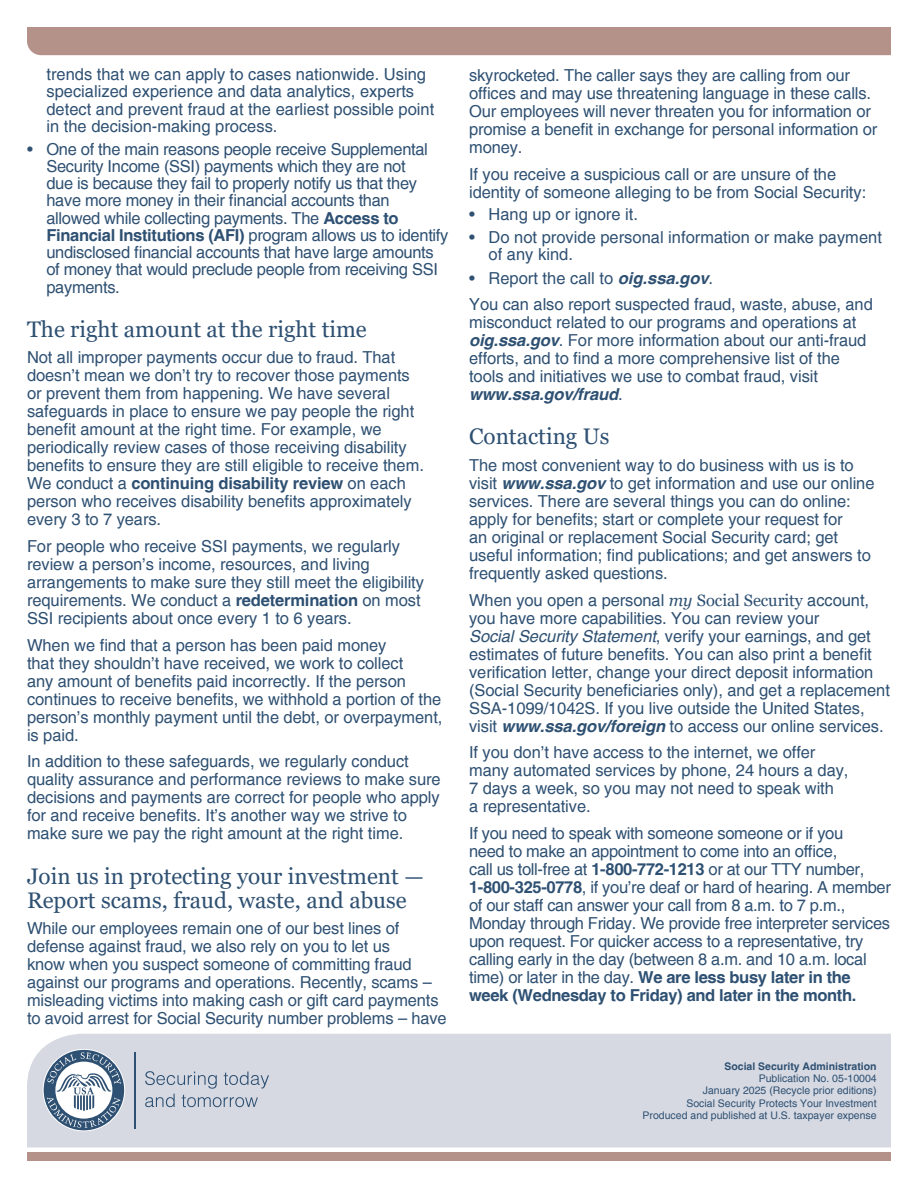
<style>
.page{position:relative;width:918px;height:1188px;background:#fff}
.page>*{position:absolute;margin:0;border:0;box-sizing:border-box;transform-origin:0 0}
.t1{font:22.5px/24px "Georgia";color:#2e5072}
.t2{font:16.5px/18px "Helvetica";letter-spacing:-.005em;color:#2e5072}
.t3{font:10.5px "Helvetica";color:#2e5072}
.t4{font:700 10.5px "Helvetica";color:#2e5072}
.s1{font-weight:700}
.s2{font-weight:700;font-style:italic}
.s3{font-family:"Georgia";font-style:italic}
.s4{font-family:"Georgia"}
.s5{font-style:italic}
</style>
<div class="page">
<div style="left:27px;top:27px;width:864px;height:28px;background:#b49189"></div>
<div style="left:27px;top:1034px;width:864px;height:113px;background:#d6d9e2"></div>
<div style="left:27px;top:1153px;width:864px;height:8px;background:#b49189"></div>
<svg style="left:145px;top:1071px;width:124px;height:36px;background:#bcc3d0"></svg>
<hr style="left:134px;top:1052px;width:2px;height:76px;background:#2e5072">
<div style="left:44px;top:1050px;width:80px;height:80px;background:#2e5072;border-radius:50%"></div>
<svg style="left:47px;top:1052px;width:74px;height:76px"></svg>
<p class="t2" style="left:46px;top:66px;width:389px;line-height:17.2px">trends that we can apply to cases nationwide. Using specialized experience and data analytics, experts detect and prevent fraud at the earliest possible point in the decision-making process.</p>
<p class="t2" style="left:46px;top:141px;width:404px;line-height:17.2px;text-indent:-19px">• One of the main reasons people receive Supplemental Security Income (SSI) payments which they are not<br>due is because they fail to properly notify us that they have more money in their financial accounts than<br>allowed while collecting payments. The <span class="s1">Access to Financial Institutions (AFI)</span> program allows us to identify undisclosed financial accounts that have large amounts of money that would preclude people from receiving SSI payments.</p>
<h1 class="t1" style="left:27px;top:318px;width:341px">The right amount at the right time</h1>
<p class="t2" style="left:27px;top:349px;width:398px">Not all improper payments occur due to fraud. That doesn’t mean we don’t try to recover those payments or prevent them from happening. We have several safeguards in place to ensure we pay people the right benefit amount at the right time. For example, we periodically review cases of those receiving disability benefits to ensure they are still eligible to receive them.<br>We conduct a <span class="s1">continuing disability review</span> on each person who receives disability benefits approximately every 3 to 7 years.</p>
<p class="t2" style="left:27px;top:538px;width:399px">For people who receive SSI payments, we regularly review a person’s income, resources, and living arrangements to make sure they still meet the eligibility requirements. We conduct a <span class="s1">redetermination</span> on most SSI recipients about once every 1 to 6 years.</p>
<p class="t2" style="left:27px;top:637px;width:417px">When we find that a person has been paid money<br>that they shouldn’t have received, we work to collect<br>any amount of benefits paid incorrectly. If the person continues to receive benefits, we withhold a portion of the person’s monthly payment until the debt, or overpayment, is paid.</p>
<p class="t2" style="left:27px;top:753px;width:415px">In addition to these safeguards, we regularly conduct quality assurance and performance reviews to make sure decisions and payments are correct for people who apply for and receive benefits. It’s another way we strive to make sure we pay the right amount at the right time.</p>
<h1 class="t1" style="left:27px;top:864px;width:398px">Join us in protecting your investment —<br>Report scams, fraud, waste, and abuse</h1>
<p class="t2" style="left:27px;top:920px;width:421px">While our employees remain one of our best lines of defense against fraud, we also rely on you to let us<br>know when you suspect someone of committing fraud against our programs and operations. Recently, scams – misleading victims into making cash or gift card payments to avoid arrest for Social Security number problems – have</p>
<p class="t2" style="left:469px;top:67px;width:410px">skyrocketed. The caller says they are calling from our offices and may use threatening language in these calls.<br>Our employees will never threaten you for information or promise a benefit in exchange for personal information or money.</p>
<p class="t2" style="left:469px;top:165px;width:399px">If you receive a suspicious call or are unsure of the identity of someone alleging to be from Social Security:</p>
<p class="t2" style="left:469px;top:206px;width:170px">• Hang up or ignore it.</p>
<p class="t2" style="left:489px;top:229px;width:395px;line-height:17.2px;text-indent:-19px">• Do not provide personal information or make payment of any kind.</p>
<p class="t2" style="left:469px;top:269px;width:246px">• Report the call to <span class="s2">oig.ssa.gov</span>.</p>
<p class="t2" style="left:469px;top:296px;width:405px">You can also report suspected fraud, waste, abuse, and misconduct related to our programs and operations at <span class="s2">oig.ssa.gov</span>. For more information about our anti-fraud efforts, and to find a more comprehensive list of the tools and initiatives we use to combat fraud, visit <span class="s2">www.ssa.gov/fraud</span>.</p>
<h1 class="t1" style="left:469px;top:425px;width:142px">Contacting Us</h1>
<p class="t2" style="left:469px;top:457px;width:407px">The most convenient way to do business with us is to visit <span class="s2">www.ssa.gov</span> to get information and use our online services. There are several things you can do online: apply for benefits; start or complete your request for<br>an original or replacement Social Security card; get useful information; find publications; and get answers to frequently asked questions.</p>
<p class="t2" style="left:469px;top:592px;width:422px">When you open a personal <span class="s3">my</span> <span class="s4">Social Security</span> account, you have more capabilities. You can review your<br><span class="s5">Social Security Statement</span>, verify your earnings, and get estimates of future benefits. You can also print a benefit verification letter, change your direct deposit information (Social Security beneficiaries only), and get a replacement SSA-1099/1042S. If you live outside the United States, visit <span class="s2">www.ssa.gov/foreign</span> to access our online services.</p>
<p class="t2" style="left:469px;top:744px;width:381px">If you don’t have access to the internet, we offer many automated services by phone, 24 hours a day, 7 days a week, so you may not need to speak with<br>a representative.</p>
<p class="t2" style="left:469px;top:825px;width:423px">If you need to speak with someone someone or if you<br>need to make an appointment to come into an office,<br>call us toll-free at <span class="s1">1-800-772-1213</span> or at our TTY number, <span class="s1">1-800-325-0778</span>, if you’re deaf or hard of hearing. A member of our staff can answer your call from 8 a.m. to 7 p.m., Monday through Friday. We provide free interpreter services upon request. For quicker access to a representative, try calling early in the day (between 8 a.m. and 10 a.m. local time) or later in the day. <span class="s1">We are less busy later in the week (Wednesday to Friday) and later in the month.</span></p>
<p class="t4" style="left:724px;top:1060px;width:154px">Social Security Administration</p>
<p class="t3" style="left:759px;top:1072px;width:119px">Publication No. 05-10004</p>
<p class="t3" style="left:703px;top:1085px;width:175px">January 2025 (Recycle prior editions)</p>
<p class="t3" style="left:686px;top:1097px;width:192px">Social Security Protects Your Investment</p>
<p class="t3" style="left:643px;top:1109px;width:236px">Produced and published at U.S. taxpayer expense</p>
</div>
